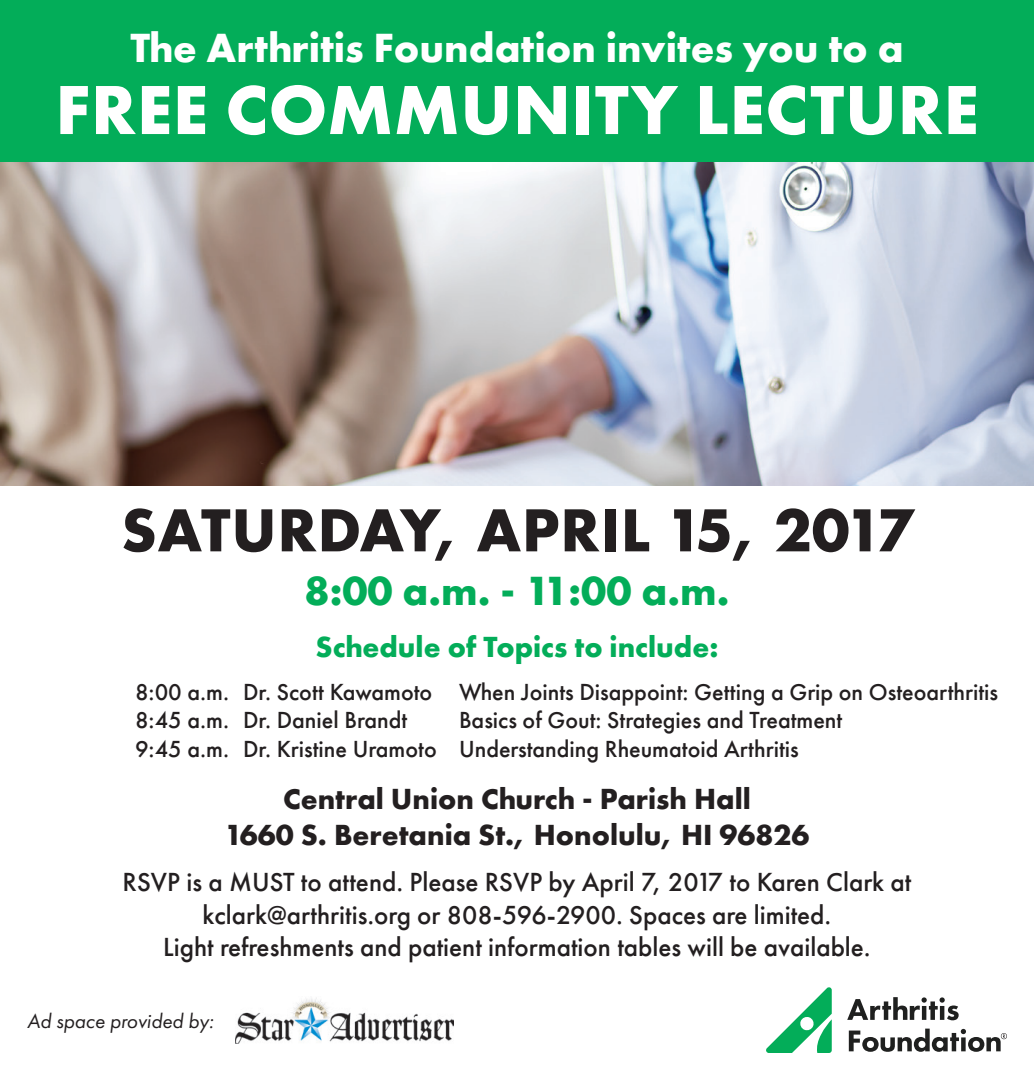
<style>
.page{position:relative;width:1034px;height:1080px;background:#fff}
.page>*{position:absolute;margin:0;border:0;box-sizing:border-box;transform-origin:0 0}
.t1{font:700 72px "Futura PT";letter-spacing:.01em;color:#fff}
.t2{font:700 63px "Futura PT";letter-spacing:.01em;color:#231f20}
.t3{font:700 42px "Futura PT";color:#fff}
.t4{font:700 42px "Futura PT";color:#03ad59}
.t5{font:700 30px/36px "Futura PT";color:#231f20;text-align:center}
.t6{font:700 30px "Futura PT";color:#03ad59}
.t7{font:500 27px/32.4px "Futura PT";color:#231f20;text-align:center}
.t8{font:500 24px/28.8px "Futura PT";color:#231f20}
.t9{font:italic 21px "Futura PT";color:#231f20}
</style>
<div class="page">
<svg style="left:847px;top:997px;width:112px;height:23px"></svg>
<svg style="left:766px;top:987px;width:66px;height:66px"></svg>
<svg style="left:849px;top:1029px;width:158px;height:23px"></svg>
<img style="left:235px;top:998px;width:218px;height:45px">
<div style="left:0;top:0;width:1034px;height:162px;background:#03ad59"></div>
<img style="left:0;top:162px;width:1034px;height:324px">
<h3 class="t3" style="left:130px;top:21px;width:775px">The Arthritis Foundation invites you to a</h3>
<h1 class="t1" style="left:55px;top:64px;width:925px">FREE COMMUNITY LECTURE</h1>
<h2 class="t2" style="left:121px;top:490px;width:794px">SATURDAY, APRIL 15, 2017</h2>
<h3 class="t4" style="left:305px;top:564px;width:426px">8:00 a.m. - 11:00 a.m.</h3>
<p class="t6" style="left:316px;top:628px;width:404px">Schedule of Topics to include:</p>
<p class="t8" style="left:135px;top:677px;width:865px">8:00 a.m. Dr. Scott Kawamoto When Joints Disappoint: Getting a Grip on Osteoarthritis<br>8:45 a.m. Dr. Daniel Brandt</p>
<p class="t8" style="left:135px;top:706px;width:709px;text-indent:324px">Basics of Gout: Strategies and Treatment<br>9:45 a.m. Dr. Kristine Uramoto Understanding Rheumatoid Arthritis</p>
<p class="t5" style="left:224px;top:780px;width:587px">Central Union Church - Parish Hall<br>1660 S. Beretania St., Honolulu, HI 96826</p>
<p class="t7" style="left:123px;top:866px;width:790px">RSVP is a MUST to attend. Please RSVP by April 7, 2017 to Karen Clark at kclark@arthritis.org or 808-596-2900. Spaces are limited.<br>Light refreshments and patient information tables will be available.</p>
<p class="t9" style="left:27px;top:1009px;width:188px">Ad space provided by:</p>
</div>
